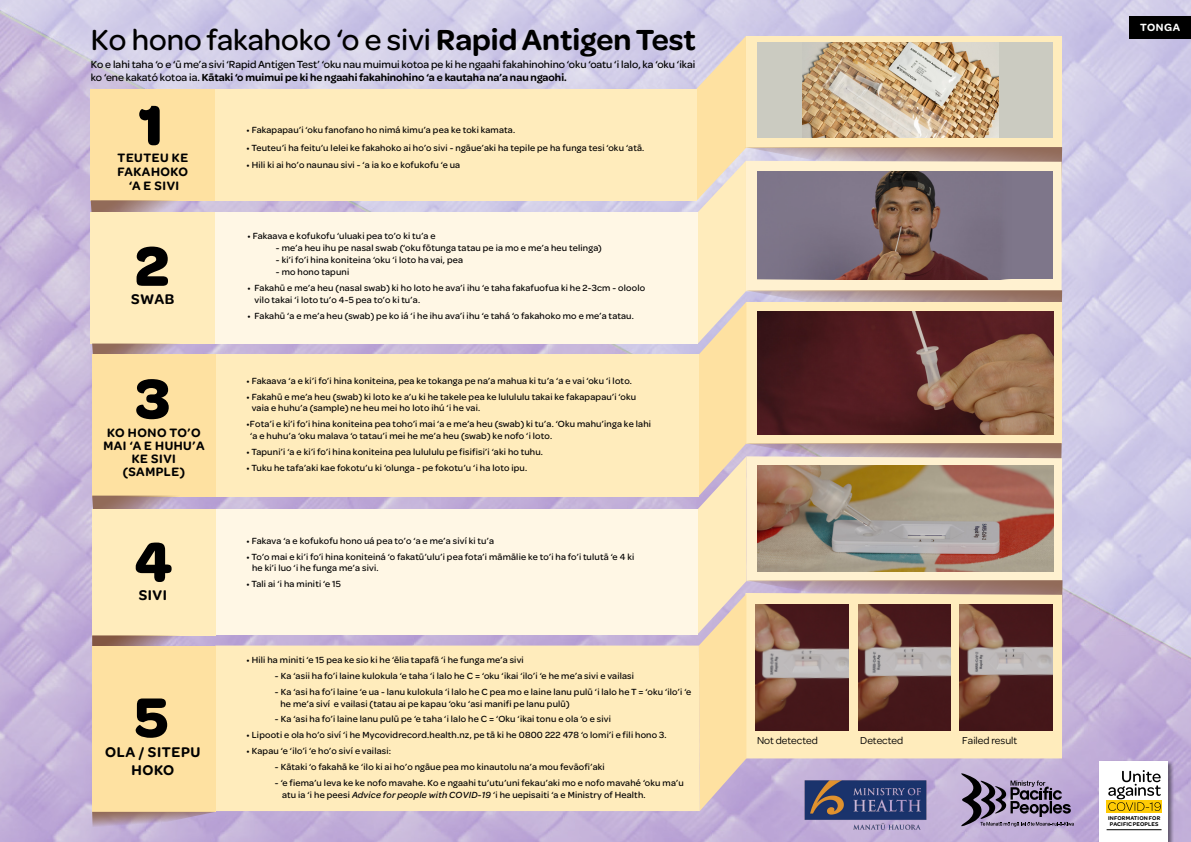
<style>
.page{position:relative;width:1191px;height:842px;background:#fff}
.page>*{position:absolute;margin:0;border:0;box-sizing:border-box;transform-origin:0 0}
.t1{font:700 59.5px "Omnes";color:#000}
.t2{font:500 31px "Omnes";color:#000}
.t3{font:600 15px/18px "Omnes";letter-spacing:.04em;color:#000;text-align:center}
.t4{font:600 13px/13px "Omnes";letter-spacing:.04em;color:#000;text-align:center}
.t5{font:600 11.2px "Omnes";letter-spacing:.05em;color:#fff}
.t6{font:500 11px/13.2px "Omnes";color:#000}
.t7{font:10.8px "Omnes";color:#000}
.t8{font:500 9.5px/11.9px "Omnes";letter-spacing:.02em;color:#000}
.t9{font:600 5.9px "Omnes";letter-spacing:.025em;color:#000}
.s1{font-weight:600}
.s2{font-style:italic}
</style>
<div class="page">
<img style="left:0;top:0;width:1191px;height:842px">
<div style="left:215px;top:89px;width:481px;height:112px;background:#ffecbc"></div>
<div style="left:91px;top:89px;width:124px;height:112px;background:#fee1a1"></div>
<svg style="left:91px;top:200px;width:124px;height:12px"></svg>
<div style="left:215px;top:212px;width:482px;height:132px;background:#fff7e5"></div>
<div style="left:91px;top:212px;width:124px;height:132px;background:#ffecbc"></div>
<svg style="left:92px;top:344px;width:123px;height:10px"></svg>
<div style="left:215px;top:354px;width:484px;height:143px;background:#ffecbc"></div>
<div style="left:92px;top:354px;width:123px;height:142px;background:#fee1a1"></div>
<svg style="left:92px;top:496px;width:123px;height:13px;background:#af93a1"></svg>
<div style="left:215px;top:509px;width:483px;height:126px;background:#fff7e5"></div>
<div style="left:92px;top:509px;width:123px;height:126px;background:#ffecbc"></div>
<svg style="left:92px;top:635px;width:124px;height:10px"></svg>
<div style="left:215px;top:645px;width:481px;height:166px;background:#ffecbc"></div>
<div style="left:92px;top:645px;width:123px;height:166px;background:#fee1a1"></div>
<svg style="left:92px;top:812px;width:123px;height:25px;background:#b8a1be"></svg>
<div style="left:1098px;top:760px;width:75px;height:82px;background:#000;opacity:.5"></div>
<div style="left:1099px;top:762px;width:69px;height:80px;background:#fff"></div>
<div style="left:1107px;top:800px;width:55px;height:13px;background:#ffcb05"></div>
<svg style="left:1108px;top:770px;width:52px;height:41px"></svg>
<hr style="left:1106px;top:829px;width:55px;height:1px;background:#000101">
<img style="left:696px;top:36px;width:378px;height:791px">
<img style="left:791px;top:758px;width:148px;height:84px">
<div style="left:1129px;top:16px;width:62px;height:23px;background:#000"></div>
<p class="t2" style="left:91px;top:18px;width:607px">Ko hono fakahoko ‘o e sivi <span class="s1">Rapid Antigen Test</span></p>
<p class="t6" style="left:91px;top:57px;width:606px">Ko e lahi taha ‘o e ‘ū me’a sivi ‘Rapid Antigen Test’ ‘oku nau muimui kotoa pe ki he ngaahi fakahinohino ‘oku ‘oatu ‘i lalo, ka ‘oku ‘ikai ko ‘ene kakató kotoa ia. <span class="s1">Kātaki ‘o muimui pe ki he ngaahi fakahinohino ‘a e kautaha na’a nau ngaohi.</span></p>
<p class="t1" style="left:138px;top:83px;width:26px">1</p>
<p class="t4" style="left:118px;top:150px;width:72px;line-height:14px">TEUTEU KE<br>FAKAHOKO ‘A E SIVI</p>
<p class="t1" style="left:135px;top:224px;width:36px">2</p>
<p class="t3" style="left:131px;top:289px;width:45px">SWAB</p>
<p class="t1" style="left:135px;top:356px;width:36px">3</p>
<p class="t4" style="left:103px;top:426px;width:102px">KO HONO TO’O<br>MAI ‘A E HUHU’A<br>KE SIVI (SAMPLE)</p>
<p class="t1" style="left:135px;top:520px;width:39px">4</p>
<p class="t3" style="left:139px;top:585px;width:30px">SIVI</p>
<p class="t1" style="left:135px;top:675px;width:35px">5</p>
<p class="t3" style="left:105px;top:742px;width:97px">OLA / SITEPU<br>HOKO</p>
<p class="t8" style="left:247px;top:124px;width:270px">• Fakapapau’i ‘oku fanofano ho nimá kimu’a pea ke toki kamata.</p>
<p class="t8" style="left:247px;top:141px;width:399px">• Teuteu’i ha feitu’u lelei ke fakahoko ai ho’o sivi - ngāue’aki ha tepile pe ha funga tesi ‘oku ‘atā.</p>
<p class="t8" style="left:247px;top:159px;width:215px">• Hili ki ai ho’o naunau sivi - ‘a ia ko e kofukofu ‘e ua</p>
<p class="t8" style="left:248px;top:230px;width:190px">• Fakaava e kofukofu ‘uluaki pea to’o ki tu’a e</p>
<p class="t8" style="left:276px;top:241px;width:327px">- me’a heu ihu pe nasal swab (‘oku fōtunga tatau pe ia mo e me’a heu telinga)</p>
<p class="t8" style="left:276px;top:253px;width:189px">- ki’i fo’i hina koniteina ‘oku ‘i loto ha vai, pea</p>
<p class="t8" style="left:276px;top:265px;width:75px">- mo hono tapuni</p>
<p class="t8" style="left:248px;top:281px;width:399px">• Fakahū e me’a heu (nasal swab) ki ho loto he ava’i ihu ‘e taha fakafuofua ki he 2-3cm - oloolo</p>
<p class="t8" style="left:255px;top:293px;width:167px">vilo takai ‘i loto tu’o 4-5 pea to’o ki tu’a.</p>
<p class="t8" style="left:248px;top:309px;width:388px">• Fakahū ‘a e me’a heu (swab) pe ko iá ‘i he ihu ava’i ihu ‘e tahá ‘o fakahoko mo e me’a tatau.</p>
<p class="t8" style="left:247px;top:374px;width:387px">• Fakaava ‘a e ki’i fo’i hina koniteina, pea ke tokanga pe na’a mahua ki tu’a ‘a e vai ‘oku ‘i loto.</p>
<p class="t8" style="left:252px;top:390px;width:386px;text-indent:-5px">• Fakahū e me’a heu (swab) ki loto ke a’u ki he takele pea ke lulululu takai ke fakapapau’i ‘oku vaia e huhu’a (sample) ne heu mei ho loto ihú ‘i he vai.</p>
<p class="t8" style="left:250px;top:417px;width:402px;text-indent:-4px">•Fota’i e ki’i fo’i hina koniteina pea toho’i mai ‘a e me’a heu (swab) ki tu’a. ‘Oku mahu’inga ke lahi ‘a e huhu’a ‘oku malava ‘o tatau’i mei he me’a heu (swab) ke nofo ‘i loto.</p>
<p class="t8" style="left:247px;top:445px;width:298px">• Tapuni’i ‘a e ki’i fo’i hina koniteina pea lulululu pe fisifisi’i ‘aki ho tuhu.</p>
<p class="t8" style="left:247px;top:461px;width:282px">• Tuku he tafa’aki kae fokotu’u ki ‘olunga - pe fokotu’u ‘i ha loto ipu.</p>
<p class="t8" style="left:247px;top:534px;width:249px">• Fakava ‘a e kofukofu hono uá pea to’o ‘a e me’a siví ki tu’a</p>
<p class="t8" style="left:252px;top:550px;width:384px;text-indent:-5px">• To’o mai e ki’i fo’i hina koniteiná ‘o fakatū’ulu’i pea fota’i māmālie ke to’i ha fo’i tulutā ‘e 4 ki he ki’i luo ‘i he funga me’a sivi.</p>
<p class="t8" style="left:247px;top:577px;width:96px">• Tali ai ‘i ha miniti ‘e 15</p>
<p class="t8" style="left:247px;top:653px;width:279px">• Hili ha miniti ‘e 15 pea ke sio ki he ‘ēlia tapafā ‘i he funga me’a sivi</p>
<p class="t8" style="left:275px;top:669px;width:361px">- Ka ‘asii ha fo’i laine kulokula ‘e taha ‘i lalo he C = ‘oku ‘ikai ‘ilo’i ‘e he me’a sivi e vailasi</p>
<p class="t8" style="left:275px;top:685px;width:418px">- Ka ‘asi ha fo’i laine ‘e ua - lanu kulokula ‘i lalo he C pea mo e laine lanu pulū ‘i lalo he T = ‘oku ‘ilo’i ‘e</p>
<p class="t8" style="left:280px;top:697px;width:291px">he me’a siví e vailasi (tatau ai pe kapau ‘oku ‘asi manifi pe lanu pulū)</p>
<p class="t8" style="left:275px;top:713px;width:337px">- Ka ‘asi ha fo’i laine lanu pulū pe ‘e taha ‘i lalo he C = ‘Oku ‘ikai tonu e ola ‘o e sivi</p>
<p class="t8" style="left:247px;top:728px;width:421px">• Lipooti e ola ho’o siví ‘i he Mycovidrecord.health.nz, pe tā ki he 0800 222 478 ‘o lomi’i e fili hono 3.</p>
<p class="t8" style="left:247px;top:744px;width:146px">• Kapau ‘e ‘ilo’i ‘e ho’o siví e vailasi:</p>
<p class="t8" style="left:275px;top:760px;width:331px">- Kātaki ‘o fakahā ke ‘ilo ki ai ho’o ngāue pea mo kinautolu na’a mou fevāofi’aki</p>
<p class="t8" style="left:275px;top:776px;width:410px">- ‘e fiema’u leva ke ke nofo mavahe. Ko e ngaahi tu’utu’uni fekau’aki mo e nofo mavahé ‘oku ma’u</p>
<p class="t8" style="left:282px;top:788px;width:365px">atu ia ‘i he peesi <span class="s2">Advice for people with COVID-19</span> ‘i he uepisaiti ‘a e Ministry of Health.</p>
<p class="t7" style="left:757px;top:734px;width:62px">Not detected</p>
<p class="t7" style="left:860px;top:734px;width:44px">Detected</p>
<p class="t7" style="left:962px;top:734px;width:56px">Failed result</p>
<p class="t5" style="left:1140px;top:19px;width:41px">TONGA</p>
<p class="t9" style="left:1108px;top:814px;width:54px">INFORMATION FOR</p>
<p class="t9" style="left:1110px;top:820px;width:50px">PACIFIC PEOPLES</p>
</div>
